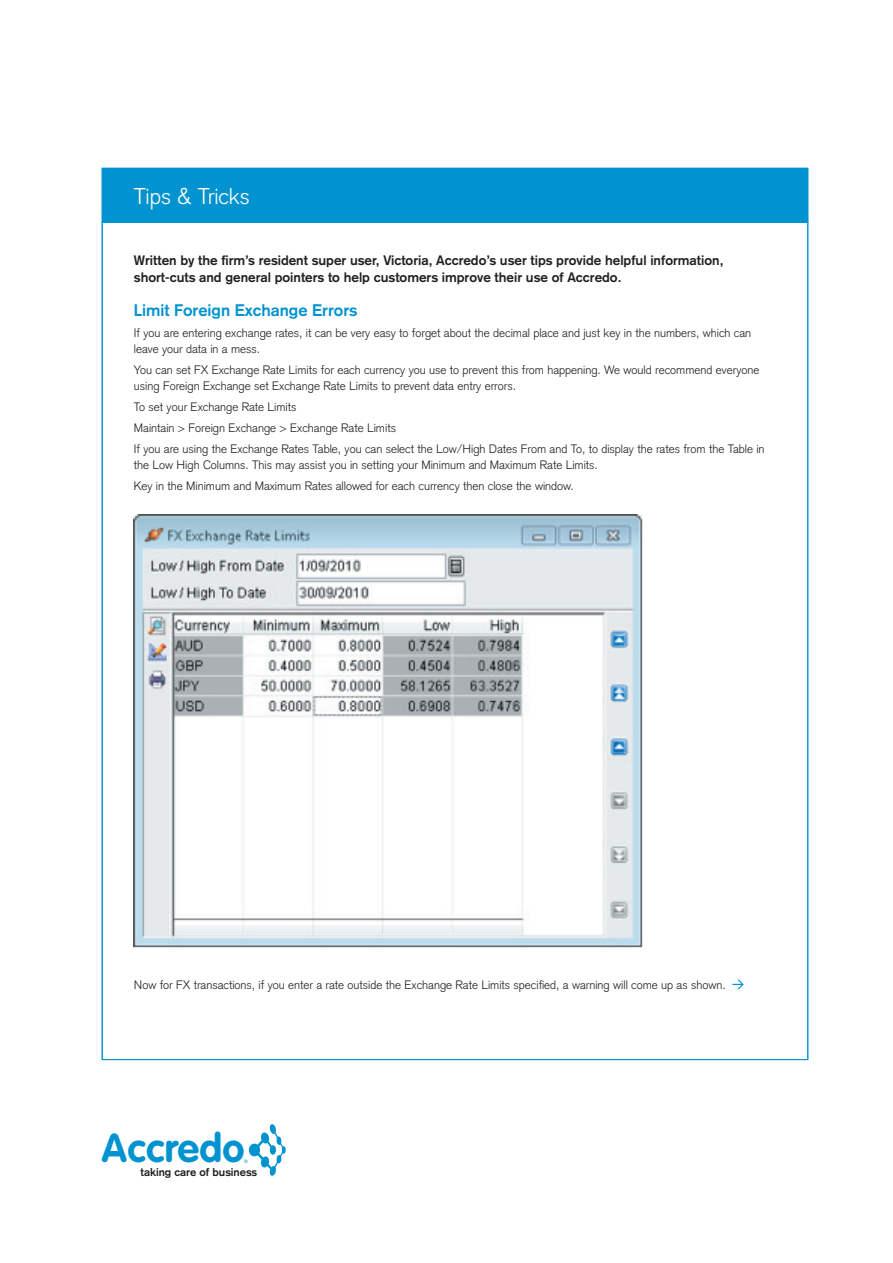
<style>
.page{position:relative;width:893px;height:1263px;background:#fff}
.page>*{position:absolute;margin:0;border:0;box-sizing:border-box;transform-origin:0 0}
.t1{font:700 39.6px "VAG Rounded";letter-spacing:.01em;color:#0093d0}
.t2{font:300 22.5px "Akzidenz Grotesk";color:#fff}
.t3{font:700 16.5px "Akzidenz Grotesk";color:#0093d0}
.t4{font:700 13.5px/16.5px "Akzidenz Grotesk";color:#231f20}
.t5{font:300 12px/20.7px "Akzidenz Grotesk";color:#231f20}
.t6{font:700 11.1px "Akzidenz Grotesk";color:#231f20}
.t7{font:4.65px "Akzidenz Grotesk";color:#0093d0}
</style>
<div class="page">
<div style="left:102px;top:168px;width:706px;height:55px;background:#0093d0"></div>
<svg style="left:732px;top:980px;width:12px;height:9px"></svg>
<svg style="left:248px;top:1124px;width:38px;height:52px"></svg>
<img style="left:134px;top:515px;width:508px;height:433px">
<h2 class="t2" style="left:134px;top:183px;width:117px">Tips &amp; Tricks</h2>
<p class="t4" style="left:134px;top:252px;width:591px">Written by the firm’s resident super user, Victoria, Accredo’s user tips provide helpful information, short-cuts and general pointers to help customers improve their use of Accredo.</p>
<h3 class="t3" style="left:134px;top:300px;width:225px">Limit Foreign Exchange Errors</h3>
<p class="t5" style="left:134px;top:324px;width:619px;line-height:16.5px">If you are entering exchange rates, it can be very easy to forget about the decimal place and just key in the numbers, which can leave your data in a mess.</p>
<p class="t5" style="left:134px;top:362px;width:627px;line-height:16.5px">You can set FX Exchange Rate Limits for each currency you use to prevent this from happening. We would recommend everyone using Foreign Exchange set Exchange Rate Limits to prevent data entry errors.</p>
<p class="t5" style="left:134px;top:397px;width:632px">To set your Exchange Rate Limits<br>Maintain &gt; Foreign Exchange &gt; Exchange Rate Limits<br>If you are using the Exchange Rates Table, you can select the Low/High Dates From and To, to display the rates from the Table in</p>
<p class="t5" style="left:134px;top:455px;width:465px">the Low High Columns. This may assist you in setting your Minimum and Maximum Rate Limits.<br>Key in the Minimum and Maximum Rates allowed for each currency then close the window.</p>
<p class="t5" style="left:134px;top:975px;width:593px">Now for FX transactions, if you enter a rate outside the Exchange Rate Limits specified, a warning will come up as shown.</p>
<h1 class="t1" style="left:102px;top:1125px;width:144px">Accredo</h1>
<p class="t7" style="left:244px;top:1158px;width:5px">®</p>
<p class="t6" style="left:141px;top:1165px;width:118px">taking care of business</p>
</div>
